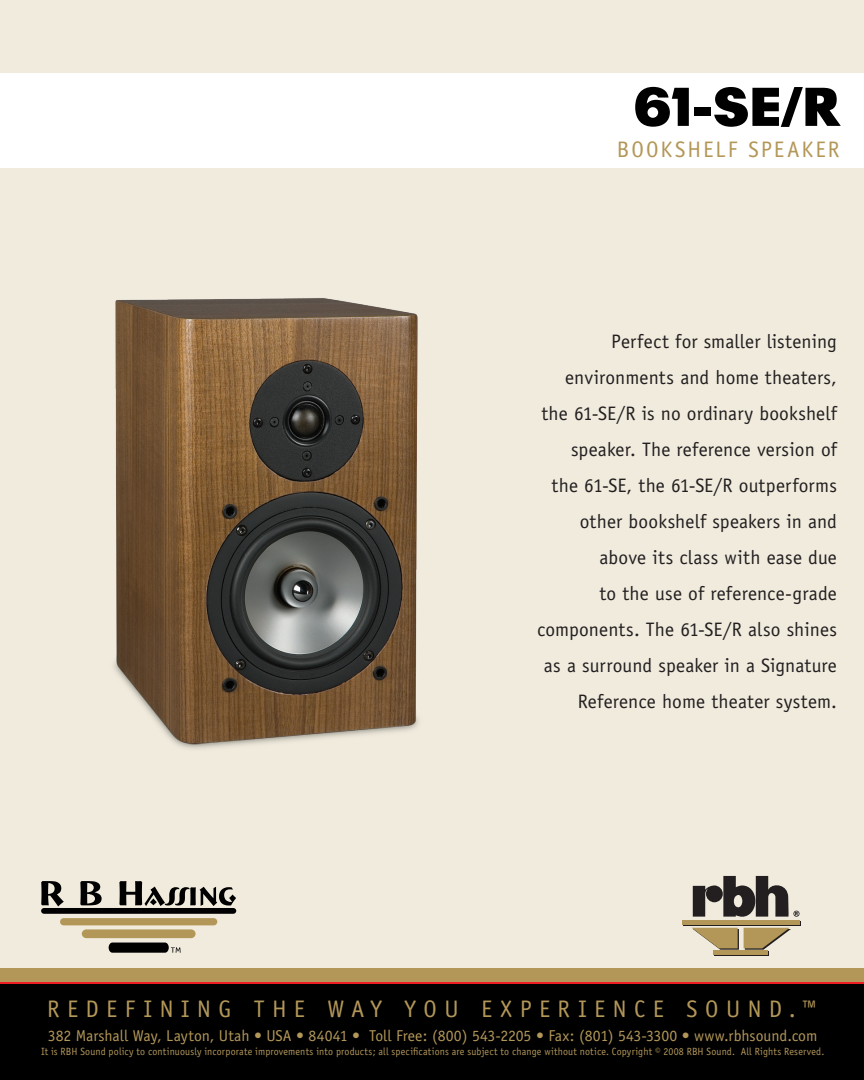
<style>
.page{position:relative;width:864px;height:1080px;background:#fff}
.page>*{position:absolute;margin:0;border:0;box-sizing:border-box;transform-origin:0 0}
.FrontModel{font:900 54px "Plak";color:#000001}
.RedefiningText{font:24px "Officina Sans";letter-spacing:.31em;color:#b39758}
.FrontType{font:22.5px "Officina Sans";letter-spacing:.09em;color:#b39758}
.FrontDescription{font:19.5px/36px "Officina Sans";letter-spacing:.005em;color:#231f20;text-align:right}
.FrontAddress{font:15.75px "Officina Sans";color:#b39758}
.Policy_Tagline{font:10.5px "Officina Sans";letter-spacing:.015em;color:#b39758;scale:.95 1}
</style>
<div class="page">
<div style="left:0;top:0;width:864px;height:971px;background:#f0ebdd"></div>
<div style="left:0;top:73px;width:864px;height:94px;background:#fff"></div>
<div style="left:0;top:976px;width:864px;height:104px;background:#000001"></div>
<div style="left:0;top:979px;width:864px;height:5px;background:#ee1d23"></div>
<div style="left:0;top:968px;width:864px;height:14px;background:#b39758"></div>
<svg style="left:683px;top:922px;width:118px;height:4px"></svg>
<hr style="left:682px;top:920px;width:118px;height:4px;background:#b39758">
<hr style="left:715px;top:952px;width:54px;height:4px;background:#231f20">
<div style="left:713px;top:950px;width:55px;height:5px;background:#b39758"></div>
<svg style="left:692px;top:928px;width:99px;height:22px"></svg>
<svg style="left:693px;top:876px;width:107px;height:41px"></svg>
<svg style="left:41px;top:881px;width:23px;height:25px"></svg>
<svg style="left:80px;top:881px;width:22px;height:24px"></svg>
<svg style="left:119px;top:881px;width:117px;height:25px"></svg>
<div style="left:60px;top:918px;width:157px;height:7px;background:#b39758;border-radius:4px"></div>
<div style="left:82px;top:929px;width:114px;height:9px;background:#b39758;border-radius:4px"></div>
<svg style="left:109px;top:943px;width:72px;height:10px"></svg>
<div style="left:41px;top:908px;width:195px;height:6px;background:#000001;border-radius:3px"></div>
<img style="left:114px;top:298px;width:305px;height:451px">
<p class="FrontModel" style="left:634px;top:75px;width:207px">61-SE/R</p>
<p class="FrontType" style="left:617px;top:136px;width:224px">BOOKSHELF SPEAKER</p>
<p class="FrontDescription" style="left:537px;top:323px;width:301px">Perfect for smaller listening environments and home theaters, the 61-SE/R is no ordinary bookshelf speaker. The reference version of<br>the 61-SE, the 61-SE/R outperforms other bookshelf speakers in and above its class with ease due<br>to the use of reference-grade components. The 61-SE/R also shines as a surround speaker in a Signature Reference home theater system.</p>
<p class="RedefiningText" style="left:47px;top:995px;width:772px">REDEFINING THE WAY YOU EXPERIENCE SOUND.™</p>
<p class="FrontAddress" style="left:48px;top:1027px;width:771px">382 Marshall Way, Layton, Utah • USA • 84041 • Toll Free: (800) 543-2205 • Fax: (801) 543-3300 • www.rbhsound.com</p>
<p class="Policy_Tagline" style="left:41px;top:1045px;width:826px">It is RBH Sound policy to continuously incorporate improvements into products; all specifications are subject to change without notice. Copyright © 2008 RBH Sound. All Rights Reserved.</p>
</div>
